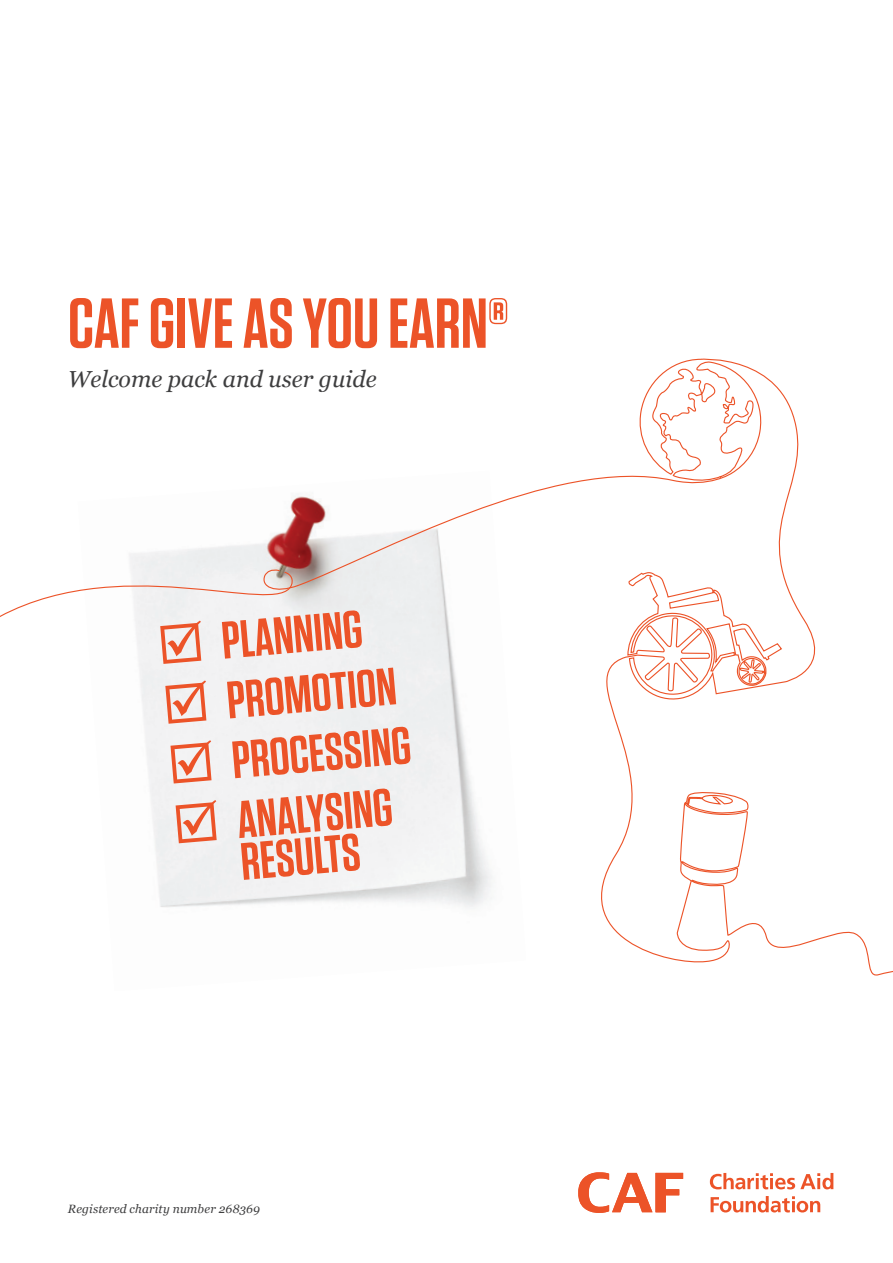
<style>
.page{position:relative;width:893px;height:1263px;background:#fff}
.page>*{position:absolute;margin:0;border:0;box-sizing:border-box;transform-origin:0 0}
.t1{font:600 70.5px "Tungsten";color:#ec5328}
.t2{font:600 52.5px/42px "Tungsten";color:#ec5328;text-align:center}
.t3{font:italic 23.1px "Georgia";color:#3e3e3f}
.t4{font:italic 12px "Georgia";letter-spacing:.01em;color:#3e3e3f}
</style>
<div class="page">
<img style="left:136px;top:544px;width:356px;height:364px">
<svg style="left:601px;top:376px;width:292px;height:600px"></svg>
<svg style="left:260px;top:358px;width:505px;height:238px"></svg>
<svg style="left:0;top:546px;width:293px;height:79px"></svg>
<svg style="left:578px;top:1172px;width:105px;height:41px"></svg>
<svg style="left:710px;top:1173px;width:123px;height:16px"></svg>
<svg style="left:711px;top:1196px;width:109px;height:16px"></svg>
<h1 class="t1" style="left:68px;top:286px;width:442px">CAF GIVE AS YOU EARN®</h1>
<p class="t3" style="left:68px;top:364px;width:310px">Welcome pack and user guide</p>
<p class="t2" style="left:156px;top:626px;width:207px;rotate:-5deg">☑ PLANNING</p>
<p class="t2" style="left:161px;top:686px;width:236px;rotate:-5deg">☑ PROMOTION</p>
<p class="t2" style="left:166px;top:746px;width:246px;rotate:-5deg">☑ PROCESSING</p>
<p class="t2" style="left:171px;top:806px;width:222px;rotate:-5deg">☑ ANALYSING<br>RESULTS</p>
<p class="t4" style="left:68px;top:1201px;width:193px">Registered charity number 268369</p>
</div>
